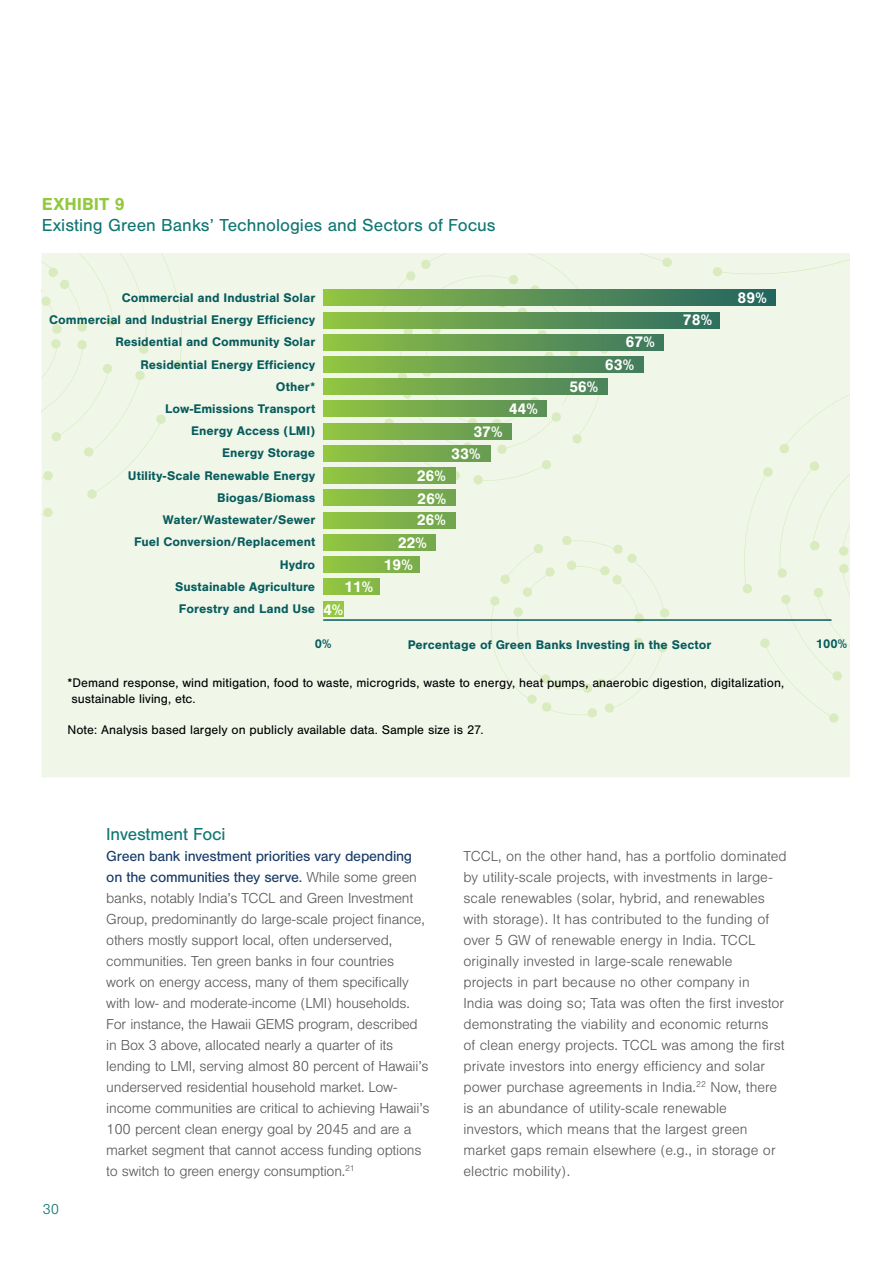
<style>
.page{position:relative;width:893px;height:1263px;background:#fff}
.page>*{position:absolute;margin:0;border:0;box-sizing:border-box;transform-origin:0 0}
.t1{font:18px "Nimbus San";color:#0f7672}
.t2{font:700 18px "Nimbus San";color:#92c83f}
.t3{font:700 15.9px/22.5px "Nimbus San";color:#fff}
.t4{font:300 15px/21px "Nimbus San";letter-spacing:-.01em;color:#58595b}
.t5{font:300 15px "Nimbus San";color:#0f7672}
.t6{font:700 13.05px "Nimbus San";color:#085c5d}
.t7{font:13.05px/15.6px "Nimbus San";color:#000}
.s1{font-weight:400;color:#183b66}
</style>
<div class="page">
<div style="left:42px;top:254px;width:808px;height:523px;background:#f0f7e9"></div>
<svg style="left:381px;top:254px;width:469px;height:469px"></svg>
<svg style="left:42px;top:508px;width:11px;height:9px"></svg>
<svg style="left:42px;top:254px;width:141px;height:245px"></svg>
<hr style="left:323px;top:619px;width:508px;height:2px;background:#085c5d">
<div style="left:323px;top:290px;width:453px;height:16px;background:linear-gradient(to right,#91c145,#216164)"></div>
<div style="left:323px;top:312px;width:397px;height:16px;background:linear-gradient(to right,#91c244,#2f6c62)"></div>
<div style="left:323px;top:334px;width:341px;height:16px;background:linear-gradient(to right,#91c243,#3d7660)"></div>
<div style="left:323px;top:356px;width:320px;height:16px;background:linear-gradient(to right,#91c343,#427b5f)"></div>
<div style="left:323px;top:379px;width:285px;height:16px;background:linear-gradient(to right,#91c342,#4b825d)"></div>
<div style="left:323px;top:401px;width:224px;height:16px;background:linear-gradient(to right,#91c441,#598f58)"></div>
<div style="left:323px;top:423px;width:188px;height:16px;background:linear-gradient(to right,#92c441,#629655)"></div>
<div style="left:323px;top:445px;width:168px;height:16px;background:linear-gradient(to right,#92c540,#679b54)"></div>
<div style="left:323px;top:468px;width:132px;height:16px;background:linear-gradient(to right,#92c540,#6fa350)"></div>
<div style="left:323px;top:490px;width:132px;height:16px;background:linear-gradient(to right,#92c540,#6fa350)"></div>
<div style="left:323px;top:512px;width:132px;height:16px;background:linear-gradient(to right,#92c540,#6fa350)"></div>
<div style="left:323px;top:534px;width:112px;height:16px;background:linear-gradient(to right,#92c640,#74a74e)"></div>
<div style="left:323px;top:556px;width:97px;height:16px;background:linear-gradient(to right,#93c640,#78aa4c)"></div>
<div style="left:323px;top:579px;width:56px;height:16px;background:#8abe43"></div>
<div style="left:323px;top:601px;width:21px;height:16px;background:#93c840"></div>
<p class="t2" style="left:42px;top:194px;width:84px">EXHIBIT 9</p>
<p class="t1" style="left:42px;top:215px;width:455px">Existing Green Banks’ Technologies and Sectors of Focus</p>
<p class="t6" style="left:122px;top:290px;width:195px">Commercial and Industrial Solar</p>
<p class="t3" style="left:737px;top:287px;width:31px">89%</p>
<p class="t3" style="left:683px;top:309px;width:31px">78%</p>
<p class="t3" style="left:605px;top:331px;width:51px;text-indent:21px">67%<br>63%</p>
<p class="t3" style="left:569px;top:375px;width:31px">56%</p>
<p class="t3" style="left:509px;top:398px;width:31px">44%</p>
<p class="t3" style="left:451px;top:420px;width:53px;text-indent:22px">37%<br>33%</p>
<p class="t3" style="left:417px;top:465px;width:31px;line-height:22px;text-align:justify">26% 26% 26%</p>
<p class="t3" style="left:384px;top:532px;width:45px;line-height:21.3px;text-indent:14px">22%<br>19%</p>
<p class="t3" style="left:344px;top:575px;width:31px">11%</p>
<p class="t3" style="left:323px;top:598px;width:22px">4%</p>
<p class="t6" style="left:49px;top:312px;width:268px">Commercial and Industrial Energy Efficiency</p>
<p class="t6" style="left:115px;top:335px;width:201px">Residential and Community Solar</p>
<p class="t6" style="left:140px;top:357px;width:176px">Residential Energy Efficiency</p>
<p class="t6" style="left:276px;top:379px;width:41px">Other*</p>
<p class="t6" style="left:165px;top:401px;width:152px">Low-Emissions Transport</p>
<p class="t6" style="left:191px;top:424px;width:126px">Energy Access (LMI)</p>
<p class="t6" style="left:222px;top:446px;width:94px">Energy Storage</p>
<p class="t6" style="left:128px;top:468px;width:189px">Utility-Scale Renewable Energy</p>
<p class="t6" style="left:217px;top:490px;width:100px">Biogas/Biomass</p>
<p class="t6" style="left:163px;top:512px;width:154px">Water/Wastewater/Sewer</p>
<p class="t6" style="left:134px;top:535px;width:183px">Fuel Conversion/Replacement</p>
<p class="t6" style="left:280px;top:557px;width:37px">Hydro</p>
<p class="t6" style="left:175px;top:579px;width:142px">Sustainable Agriculture</p>
<p class="t6" style="left:179px;top:601px;width:138px">Forestry and Land Use</p>
<p class="t6" style="left:315px;top:636px;width:18px">0%</p>
<p class="t6" style="left:816px;top:636px;width:33px">100%</p>
<p class="t6" style="left:408px;top:637px;width:305px">Percentage of Green Banks Investing in the Sector</p>
<p class="t7" style="left:68px;top:675px;width:718px">*Demand response, wind mitigation, food to waste, microgrids, waste to energy, heat pumps, anaerobic digestion, digitalization, sustainable living, etc.</p>
<p class="t7" style="left:68px;top:722px;width:417px">Note: Analysis based largely on publicly available data. Sample size is 27.</p>
<p class="t5" style="left:43px;top:1201px;width:18px">30</p>
<p class="t1" style="left:106px;top:824px;width:121px">Investment Foci</p>
<p class="t4" style="left:106px;top:846px;width:325px"><span class="s1">Green bank investment priorities vary depending on the communities they serve.</span> While some green banks, notably India’s TCCL and Green Investment Group, predominantly do large-scale project finance, others mostly support local, often underserved, communities. Ten green banks in four countries<br>work on energy access, many of them specifically with low- and moderate-income (LMI) households.<br>For instance, the Hawaii GEMS program, described in Box 3 above, allocated nearly a quarter of its lending to LMI, serving almost 80 percent of Hawaii’s underserved residential household market. Low&shy;income communities are critical to achieving Hawaii’s 100 percent clean energy goal by 2045 and are a market segment that cannot access funding options to switch to green energy consumption.<sup>21</sup></p>
<p class="t4" style="left:463px;top:846px;width:325px">TCCL, on the other hand, has a portfolio dominated by utility-scale projects, with investments in large&shy;scale renewables (solar, hybrid, and renewables with storage). It has contributed to the funding of over 5 GW of renewable energy in India. TCCL originally invested in large-scale renewable<br>projects in part because no other company in<br>India was doing so; Tata was often the first investor demonstrating the viability and economic returns<br>of clean energy projects. TCCL was among the first private investors into energy efficiency and solar power purchase agreements in India.<sup>22</sup> Now, there is an abundance of utility-scale renewable investors, which means that the largest green market gaps remain elsewhere (e.g., in storage or electric mobility).</p>
</div>
